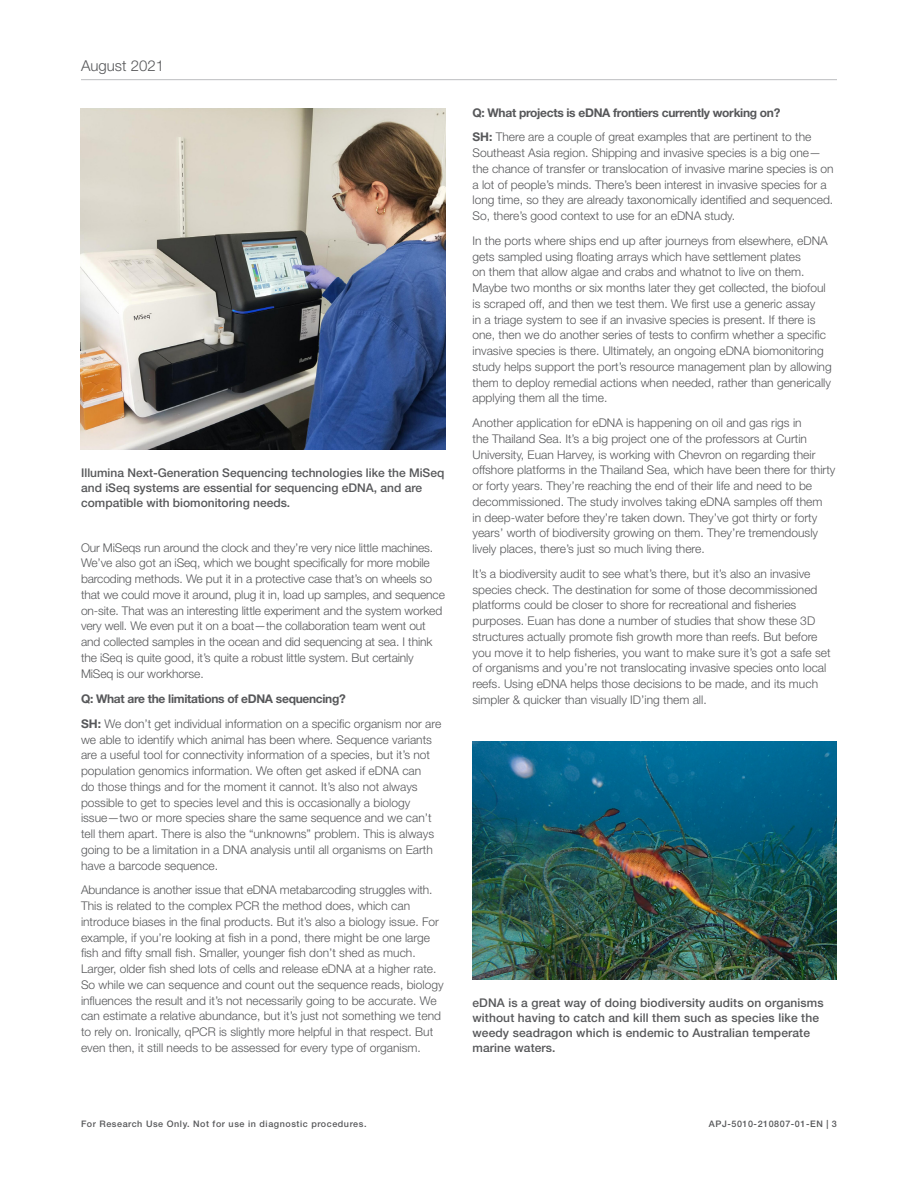
<style>
.page{position:relative;width:918px;height:1188px;background:#fff}
.page>*{position:absolute;margin:0;border:0;box-sizing:border-box;transform-origin:0 0}
.zz_Pub_Type{font:300 15px "Helvetica Neue LT Std";color:#57585a}
.Body_Copy{font:300 12px/15.8px "Helvetica Neue LT Std";color:#57585a}
.Figure_Title{font:500 12px/15px "Helvetica Neue LT Std";letter-spacing:.01em;color:#57585a}
.Body_Copy-2{font:700 12px "Helvetica Neue LT Std";letter-spacing:-.025em;color:#57585a}
.zz_For_Research_Only{font:500 9px "Helvetica Neue LT Std";letter-spacing:.06em;color:#57585a}
.s1{font-weight:700}
</style>
<div class="page">
<img style="left:472px;top:742px;width:365px;height:237px">
<hr style="left:81px;top:79px;width:756px;height:1px;background:#bcbdc0">
<img style="left:81px;top:108px;width:365px;height:342px">
<p class="zz_Pub_Type" style="left:81px;top:57px;width:85px">August 2021</p>
<p class="Figure_Title" style="left:81px;top:466px;width:365px">Illumina Next-Generation Sequencing technologies like the MiSeq and iSeq systems are essential for sequencing eDNA, and are compatible with biomonitoring needs.</p>
<p class="Body_Copy" style="left:81px;top:539px;width:365px">Our MiSeqs run around the clock and they’re very nice little machines.<br>We’ve also got an iSeq, which we bought specifically for more mobile barcoding methods. We put it in a protective case that’s on wheels so that we could move it around, plug it in, load up samples, and sequence on-site. That was an interesting little experiment and the system worked very well. We even put it on a boat—the collaboration team went out and collected samples in the ocean and did sequencing at sea. I think the iSeq is quite good, it’s quite a robust little system. But certainly MiSeq is our workhorse.</p>
<p class="Body_Copy-2" style="left:81px;top:692px;width:266px">Q: What are the limitations of eDNA sequencing?</p>
<p class="Body_Copy" style="left:81px;top:716px;width:362px"><span class="s1">SH:</span> We don’t get individual information on a specific organism nor are we able to identify which animal has been where. Sequence variants are a useful tool for connectivity information of a species, but it’s not population genomics information. We often get asked if eDNA can<br>do those things and for the moment it cannot. It’s also not always possible to get to species level and this is occasionally a biology issue—two or more species share the same sequence and we can’t tell them apart. There is also the “unknowns” problem. This is always going to be a limitation in a DNA analysis until all organisms on Earth have a barcode sequence.</p>
<p class="Body_Copy" style="left:81px;top:882px;width:364px">Abundance is another issue that eDNA metabarcoding struggles with.<br>This is related to the complex PCR the method does, which can introduce biases in the final products. But it’s also a biology issue. For example, if you’re looking at fish in a pond, there might be one large fish and fifty small fish. Smaller, younger fish don’t shed as much.<br>Larger, older fish shed lots of cells and release eDNA at a higher rate.<br>So while we can sequence and count out the sequence reads, biology influences the result and it’s not necessarily going to be accurate. We can estimate a relative abundance, but it’s just not something we tend to rely on. Ironically, qPCR is slightly more helpful in that respect. But even then, it still needs to be assessed for every type of organism.</p>
<p class="zz_For_Research_Only" style="left:81px;top:1118px;width:287px">For Research Use Only. Not for use in diagnostic procedures.</p>
<p class="Body_Copy-2" style="left:472px;top:105px;width:309px">Q: What projects is eDNA frontiers currently working on?</p>
<p class="Body_Copy" style="left:472px;top:129px;width:363px"><span class="s1">SH:</span> There are a couple of great examples that are pertinent to the Southeast Asia region. Shipping and invasive species is a big one— the chance of transfer or translocation of invasive marine species is on a lot of people’s minds. There’s been interest in invasive species for a long time, so they are already taxonomically identified and sequenced.<br>So, there’s good context to use for an eDNA study.</p>
<p class="Body_Copy" style="left:472px;top:232px;width:361px">In the ports where ships end up after journeys from elsewhere, eDNA gets sampled using floating arrays which have settlement plates<br>on them that allow algae and crabs and whatnot to live on them.<br>Maybe two months or six months later they get collected, the biofoul is scraped off, and then we test them. We first use a generic assay<br>in a triage system to see if an invasive species is present. If there is one, then we do another series of tests to confirm whether a specific invasive species is there. Ultimately, an ongoing eDNA biomonitoring study helps support the port’s resource management plan by allowing them to deploy remedial actions when needed, rather than generically applying them all the time.</p>
<p class="Body_Copy" style="left:472px;top:415px;width:364px">Another application for eDNA is happening on oil and gas rigs in<br>the Thailand Sea. It’s a big project one of the professors at Curtin University, Euan Harvey, is working with Chevron on regarding their offshore platforms in the Thailand Sea, which have been there for thirty or forty years. They’re reaching the end of their life and need to be decommissioned. The study involves taking eDNA samples off them<br>in deep-water before they’re taken down. They’ve got thirty or forty years’ worth of biodiversity growing on them. They’re tremendously lively places, there’s just so much living there.</p>
<p class="Body_Copy" style="left:472px;top:565px;width:360px">It’s a biodiversity audit to see what’s there, but it’s also an invasive species check. The destination for some of those decommissioned platforms could be closer to shore for recreational and fisheries purposes. Euan has done a number of studies that show these 3D structures actually promote fish growth more than reefs. But before you move it to help fisheries, you want to make sure it’s got a safe set of organisms and you’re not translocating invasive species onto local reefs. Using eDNA helps those decisions to be made, and its much simpler &amp; quicker than visually ID’ing them all.</p>
<p class="Figure_Title" style="left:472px;top:995px;width:353px">eDNA is a great way of doing biodiversity audits on organisms without having to catch and kill them such as species like the weedy seadragon which is endemic to Australian temperate marine waters.</p>
<p class="zz_For_Research_Only" style="left:709px;top:1118px;width:130px">APJ-5010-210807-01-EN | 3</p>
</div>
